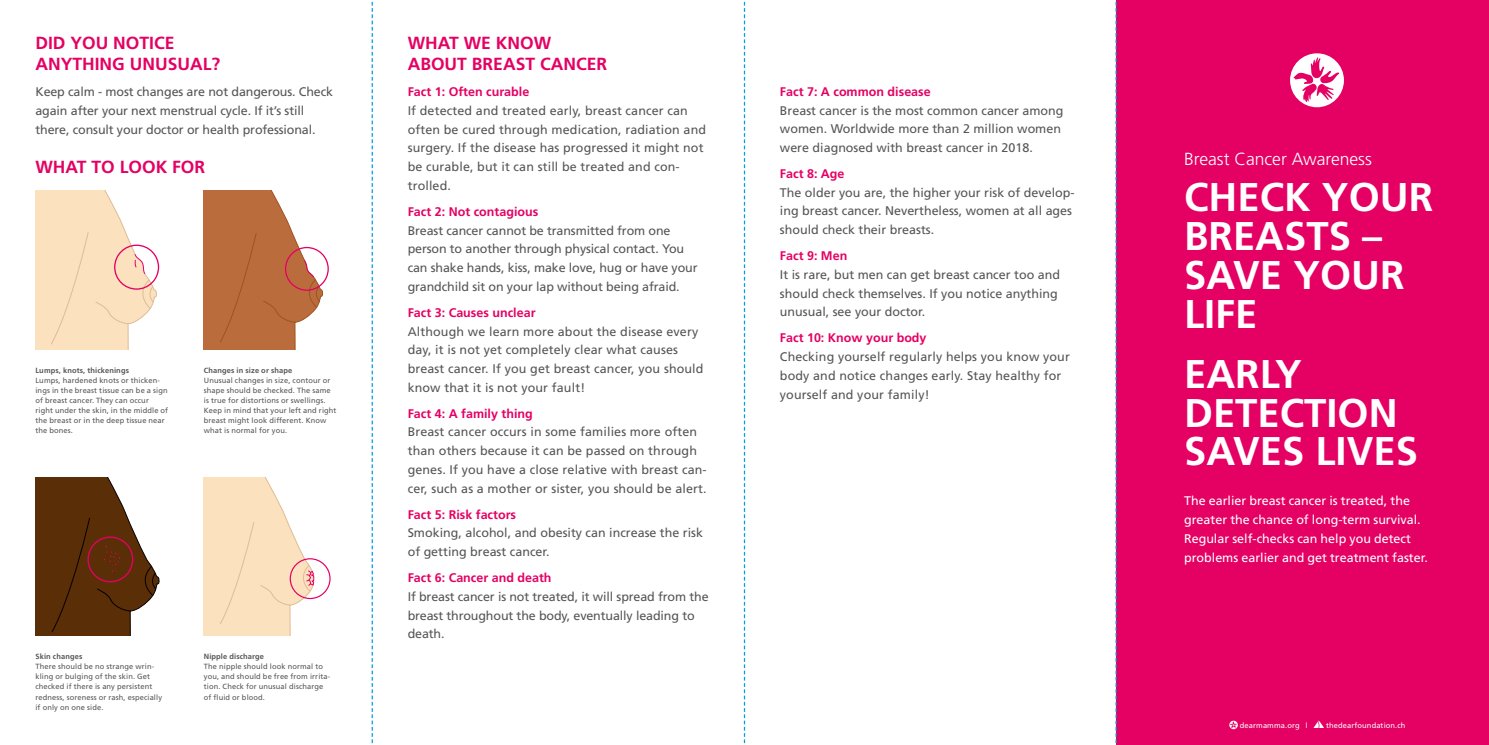
<style>
.page{position:relative;width:1489px;height:745px;background:#fff}
.page>*{position:absolute;margin:0;border:0;box-sizing:border-box;transform-origin:0 0}
.t1{font:700 40px/38.8px "Frutiger";color:#fff}
.t2{font:700 17.5px/21.2px "Frutiger";color:#e50063}
.t3{font:300 17.5px "Frutiger";color:#fff}
.t4{font:12.5px/18.8px "Frutiger";color:#565656}
.ti_fett{font:12.5px/18.8px "Frutiger";color:#fff}
.ti_fett-2{font:7.5px/10px "Frutiger";letter-spacing:.015em;color:#565656}
.ti_fett-3{font:7.5px "Frutiger";letter-spacing:.015em;color:#fff}
.s1{font-weight:700}
.s2{font-weight:700;color:#e50063}
</style>
<div class="page">
<div style="left:1116px;top:0;width:372px;height:744px;background:#e50063"></div>
<svg style="left:1290px;top:53px;width:53px;height:54px"></svg>
<svg style="left:1229px;top:720px;width:8px;height:8px"></svg>
<svg style="left:1314px;top:720px;width:9px;height:7px"></svg>
<svg style="left:35px;top:191px;width:122px;height:158px"></svg>
<div style="left:114px;top:244px;width:45px;height:45px;border:1px solid #e50063;border-radius:50%"></div>
<svg style="left:204px;top:477px;width:110px;height:158px"></svg>
<div style="left:290px;top:558px;width:40px;height:40px;border:1px solid #e50063;border-radius:50%"></div>
<svg style="left:204px;top:191px;width:119px;height:158px"></svg>
<div style="left:285px;top:247px;width:44px;height:43px;border:1px solid #e50063;border-radius:50%"></div>
<svg style="left:35px;top:477px;width:124px;height:158px"></svg>
<div style="left:87px;top:536px;width:46px;height:46px;border:1px solid #e50063;border-radius:50%"></div>
<svg style="left:371px;top:1px;width:2px;height:743px"></svg>
<svg style="left:743px;top:1px;width:2px;height:743px"></svg>
<svg style="left:1115px;top:1px;width:1px;height:743px"></svg>
<p class="t2" style="left:35px;top:32px;width:186px">DID YOU NOTICE<br>ANYTHING UNUSUAL?</p>
<p class="t4" style="left:35px;top:82px;width:299px">Keep calm - most changes are not dangerous. Check again after your next menstrual cycle. If it’s still there, consult your doctor or health professional.</p>
<p class="t2" style="left:35px;top:156px;width:171px">WHAT TO LOOK FOR</p>
<p class="ti_fett-2" style="left:35px;top:365px;width:134px"><span class="s1">Lumps, knots, thickenings<br></span>Lumps, hardened knots or thicken&shy;ings in the breast tissue can be a sign of breast cancer. They can occur right under the skin, in the middle of the breast or in the deep tissue near the bones.</p>
<p class="ti_fett-2" style="left:204px;top:365px;width:134px"><span class="s1">Changes in size or shape<br></span>Unusual changes in size, contour or shape should be checked. The same is true for distortions or swellings.<br>Keep in mind that your left and right breast might look different. Know what is normal for you.</p>
<p class="ti_fett-2" style="left:35px;top:651px;width:128px"><span class="s1">Skin changes<br></span>There should be no strange wrin&shy;kling or bulging of the skin. Get checked if there is any persistent redness, soreness or rash, especially if only on one side.</p>
<p class="ti_fett-2" style="left:204px;top:651px;width:128px"><span class="s1">Nipple discharge<br></span>The nipple should look normal to you, and should be free from irrita&shy;tion. Check for unusual discharge of fluid or blood.</p>
<p class="t2" style="left:407px;top:32px;width:201px">WHAT WE KNOW<br>ABOUT BREAST CANCER</p>
<p class="t4" style="left:407px;top:82px;width:300px"><span class="s2">Fact 1: Often curable<br></span>If detected and treated early, breast cancer can often be cured through medication, radiation and surgery. If the disease has progressed it might not be curable, but it can still be treated and con&shy;trolled.</p>
<p class="t4" style="left:407px;top:202px;width:291px"><span class="s2">Fact 2: Not contagious<br></span>Breast cancer cannot be transmitted from one person to another through physical contact. You can shake hands, kiss, make love, hug or have your grandchild sit on your lap without being afraid.</p>
<p class="t4" style="left:407px;top:303px;width:297px"><span class="s2">Fact 3: Causes unclear<br></span>Although we learn more about the disease every day, it is not yet completely clear what causes breast cancer. If you get breast cancer, you should know that it is not your fault!</p>
<p class="t4" style="left:407px;top:403px;width:300px"><span class="s2">Fact 4: A family thing<br></span>Breast cancer occurs in some families more often than others because it can be passed on through genes. If you have a close relative with breast can&shy;cer, such as a mother or sister, you should be alert.</p>
<p class="t4" style="left:407px;top:504px;width:297px"><span class="s2">Fact 5: Risk factors<br></span>Smoking, alcohol, and obesity can increase the risk of getting breast cancer.</p>
<p class="t4" style="left:407px;top:568px;width:302px"><span class="s2">Fact 6: Cancer and death<br></span>If breast cancer is not treated, it will spread from the breast throughout the body, eventually leading to death.</p>
<p class="t4" style="left:780px;top:82px;width:285px"><span class="s2">Fact 7: A common disease<br></span>Breast cancer is the most common cancer among women. Worldwide more than 2 million women were diagnosed with breast cancer in 2018.</p>
<p class="t4" style="left:780px;top:164px;width:296px"><span class="s2">Fact 8: Age<br></span>The older you are, the higher your risk of develop&shy;ing breast cancer. Nevertheless, women at all ages should check their breasts.</p>
<p class="t4" style="left:780px;top:246px;width:281px"><span class="s2">Fact 9: Men<br></span>It is rare, but men can get breast cancer too and should check themselves. If you notice anything unusual, see your doctor.</p>
<p class="t4" style="left:780px;top:328px;width:291px"><span class="s2">Fact 10: Know your body<br></span>Checking yourself regularly helps you know your body and notice changes early. Stay healthy for yourself and your family!</p>
<p class="t3" style="left:1183px;top:149px;width:189px">Breast Cancer Awareness</p>
<p class="t1" style="left:1183px;top:177px;width:250px">CHECK YOUR<br>BREASTS –<br>SAVE YOUR<br>LIFE</p>
<p class="t1" style="left:1183px;top:354px;width:235px">EARLY<br>DETECTION<br>SAVES LIVES</p>
<p class="ti_fett" style="left:1183px;top:491px;width:245px">The earlier breast cancer is treated, the greater the chance of long-term survival.<br>Regular self-checks can help you detect problems earlier and get treatment faster.</p>
<p class="ti_fett-3" style="left:1239px;top:720px;width:69px">dearmamma.org |</p>
<p class="ti_fett-3" style="left:1326px;top:720px;width:81px">thedearfoundation.ch</p>
</div>
